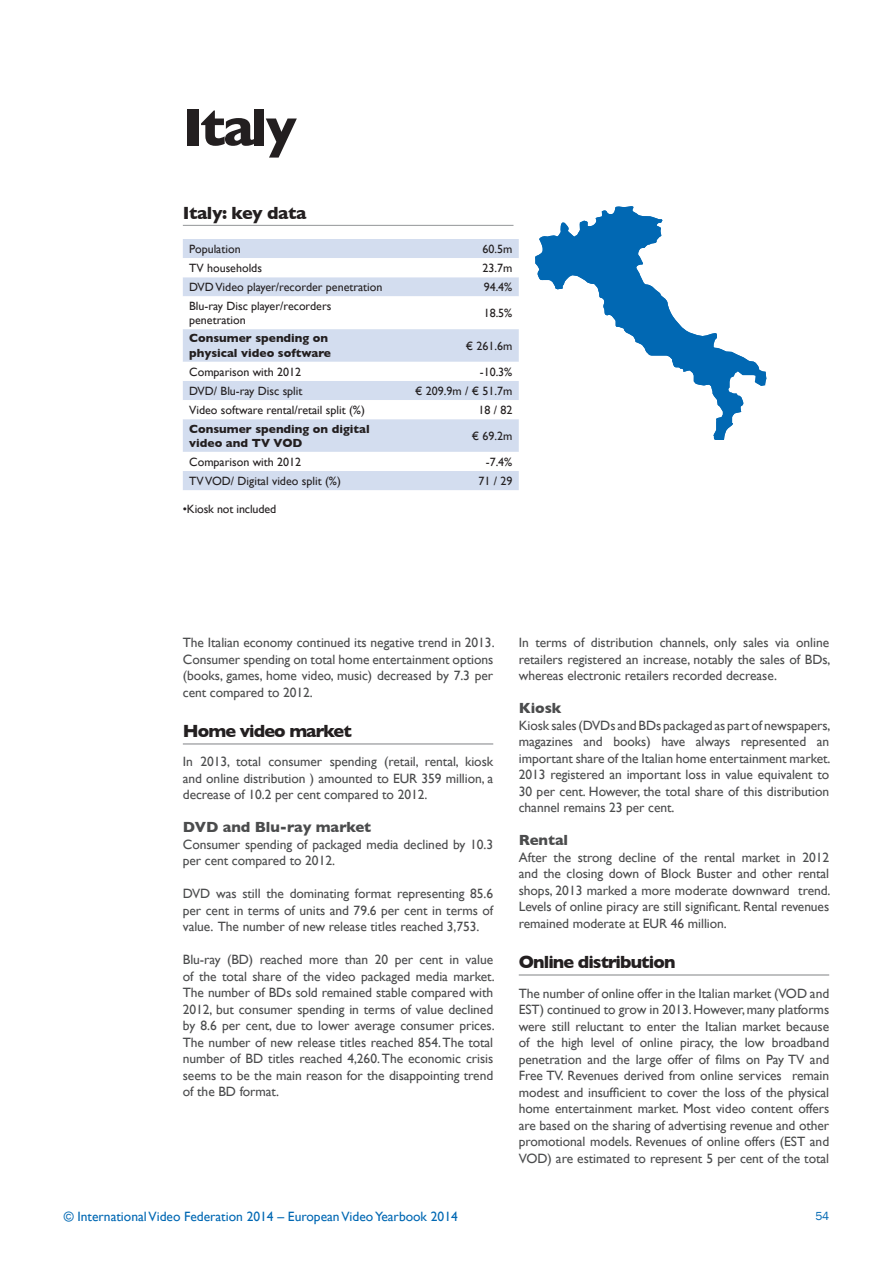
<style>
.page{position:relative;width:893px;height:1263px;background:#fff}
.page>*{position:absolute;margin:0;border:0;box-sizing:border-box;transform-origin:0 0}
.Chapter_title{font:700 54px "Gill Sans";letter-spacing:-.05em;color:#231f20}
.Heading_1{font:700 18px "Gill Sans";letter-spacing:-.05em;color:#231f20}
.Table_heading{font:700 18px "Gill Sans";letter-spacing:-.025em;color:#231f20}
.t1{font:700 15px "Gill Sans";letter-spacing:-.005em;color:#4b4c4d}
.t2{font:13.5px/16.5px "Gill Sans";letter-spacing:-.005em;color:#4b4c4d;text-align:justify}
.t3{font:13.5px "Gill Sans";color:#0168b3}
.Table{font:12px/14.2px "Gill Sans";color:#231f20}
.Table_bold{font:700 12px/14.2px "Gill Sans";color:#231f20}
.Table__right{font:12px "Gill Sans";color:#231f20}
.Table_bold-2{font:12px "Gill Sans";color:#231f20}
.t4{font:12px "Franklin Gothic";color:#0168b3}
</style>
<div class="page">
<hr style="left:519px;top:975px;width:310px;height:1px;background:#808285">
<hr style="left:183px;top:744px;width:310px;height:1px;background:#808285">
<svg style="left:535px;top:206px;width:231px;height:234px"></svg>
<hr style="left:183px;top:225px;width:330px;height:1px;background:#939598">
<div style="left:183px;top:239px;width:336px;height:251px;background:#d3ddef"></div>
<svg style="left:183px;top:258px;width:336px;height:213px"></svg>
<p class="Chapter_title" style="left:183px;top:96px;width:115px">Italy</p>
<p class="Table_heading" style="left:183px;top:202px;width:125px">Italy: key data</p>
<p class="Table" style="left:189px;top:241px;width:53px">Population</p>
<p class="Table__right" style="left:482px;top:242px;width:31px">60.5m</p>
<p class="Table" style="left:189px;top:261px;width:74px">TV households</p>
<p class="Table__right" style="left:482px;top:261px;width:31px">23.7m</p>
<p class="Table_bold-2" style="left:189px;top:280px;width:195px">DVD Video player/recorder penetration</p>
<p class="Table__right" style="left:484px;top:280px;width:30px">94.4%</p>
<p class="Table" style="left:189px;top:298px;width:144px">Blu-ray Disc player/recorders penetration</p>
<p class="Table__right" style="left:484px;top:306px;width:30px">18.5%</p>
<p class="Table_bold" style="left:189px;top:331px;width:143px">Consumer spending on physical video software</p>
<p class="Table__right" style="left:466px;top:338px;width:48px">€ 261.6m</p>
<p class="Table" style="left:189px;top:364px;width:114px">Comparison with 2012</p>
<p class="Table__right" style="left:480px;top:364px;width:34px">-10.3%</p>
<p class="Table" style="left:189px;top:383px;width:115px">DVD/ Blu-ray Disc split</p>
<p class="Table__right" style="left:415px;top:384px;width:99px">€ 209.9m / € 51.7m</p>
<p class="Table" style="left:189px;top:402px;width:177px">Video software rental/retail split (%)</p>
<p class="Table__right" style="left:478px;top:403px;width:36px">18 / 82</p>
<p class="Table_bold" style="left:189px;top:421px;width:182px">Consumer spending on digital video and TV VOD</p>
<p class="Table__right" style="left:472px;top:429px;width:42px">€ 69.2m</p>
<p class="Table" style="left:189px;top:454px;width:114px">Comparison with 2012</p>
<p class="Table__right" style="left:486px;top:454px;width:28px">-7.4%</p>
<p class="Table" style="left:189px;top:473px;width:153px">TV VOD/ Digital video split (%)</p>
<p class="Table__right" style="left:478px;top:474px;width:36px">71 / 29</p>
<p class="Table" style="left:183px;top:502px;width:95px">•Kiosk not included</p>
<p class="t2" style="left:183px;top:634px;width:313px">The Italian economy continued its negative trend in 2013.<br>Consumer spending on total home entertainment options (books, games, home video, music) decreased by 7.3 per cent compared to 2012.</p>
<p class="Heading_1" style="left:183px;top:721px;width:171px">Home video market</p>
<p class="t2" style="left:183px;top:753px;width:312px">In 2013, total consumer spending (retail, rental, kiosk and online distribution ) amounted to EUR 359 million, a decrease of 10.2 per cent compared to 2012.</p>
<p class="t1" style="left:183px;top:819px;width:190px">DVD and Blu-ray market</p>
<p class="t2" style="left:183px;top:836px;width:312px">Consumer spending of packaged media declined by 10.3 per cent compared to 2012.</p>
<p class="t2" style="left:183px;top:885px;width:312px">DVD was still the dominating format representing 85.6 per cent in terms of units and 79.6 per cent in terms of value. The number of new release titles reached 3,753.</p>
<p class="t2" style="left:183px;top:951px;width:313px">Blu-ray (BD) reached more than 20 per cent in value of the total share of the video packaged media market.<br>The number of BDs sold remained stable compared with 2012, but consumer spending in terms of value declined by 8.6 per cent, due to lower average consumer prices.<br>The number of new release titles reached 854. The total number of BD titles reached 4,260. The economic crisis seems to be the main reason for the disappointing trend of the BD format.</p>
<p class="t3" style="left:64px;top:1209px;width:396px">© International Video Federation 2014 – European Video Yearbook 2014</p>
<p class="t2" style="left:519px;top:634px;width:313px">In terms of distribution channels, only sales via online retailers registered an increase, notably the sales of BDs, whereas electronic retailers recorded decrease.</p>
<p class="t1" style="left:519px;top:699px;width:44px">Kiosk</p>
<p class="t2" style="left:519px;top:717px;width:313px">Kiosk sales (DVDs and BDs packaged as part of newspapers, magazines and books) have always represented an important share of the Italian home entertainment market.<br>2013 registered an important loss in value equivalent to 30 per cent. However, the total share of this distribution channel remains 23 per cent.</p>
<p class="t1" style="left:519px;top:831px;width:51px">Rental</p>
<p class="t2" style="left:519px;top:849px;width:313px">After the strong decline of the rental market in 2012 and the closing down of Block Buster and other rental shops, 2013 marked a more moderate downward trend.<br>Levels of online piracy are still significant. Rental revenues remained moderate at EUR 46 million.</p>
<p class="Heading_1" style="left:519px;top:952px;width:158px">Online distribution</p>
<p class="t2" style="left:519px;top:984px;width:312px">The number of online offer in the Italian market (VOD and EST) continued to grow in 2013. However, many platforms were still reluctant to enter the Italian market because of the high level of online piracy, the low broadband penetration and the large offer of films on Pay TV and Free TV. Revenues derived from online services remain modest and insufficient to cover the loss of the physical home entertainment market. Most video content offers are based on the sharing of advertising revenue and other promotional models. Revenues of online offers (EST and VOD) are estimated to represent 5 per cent of the total</p>
<p class="t4" style="left:815px;top:1209px;width:15px">54</p>
</div>
